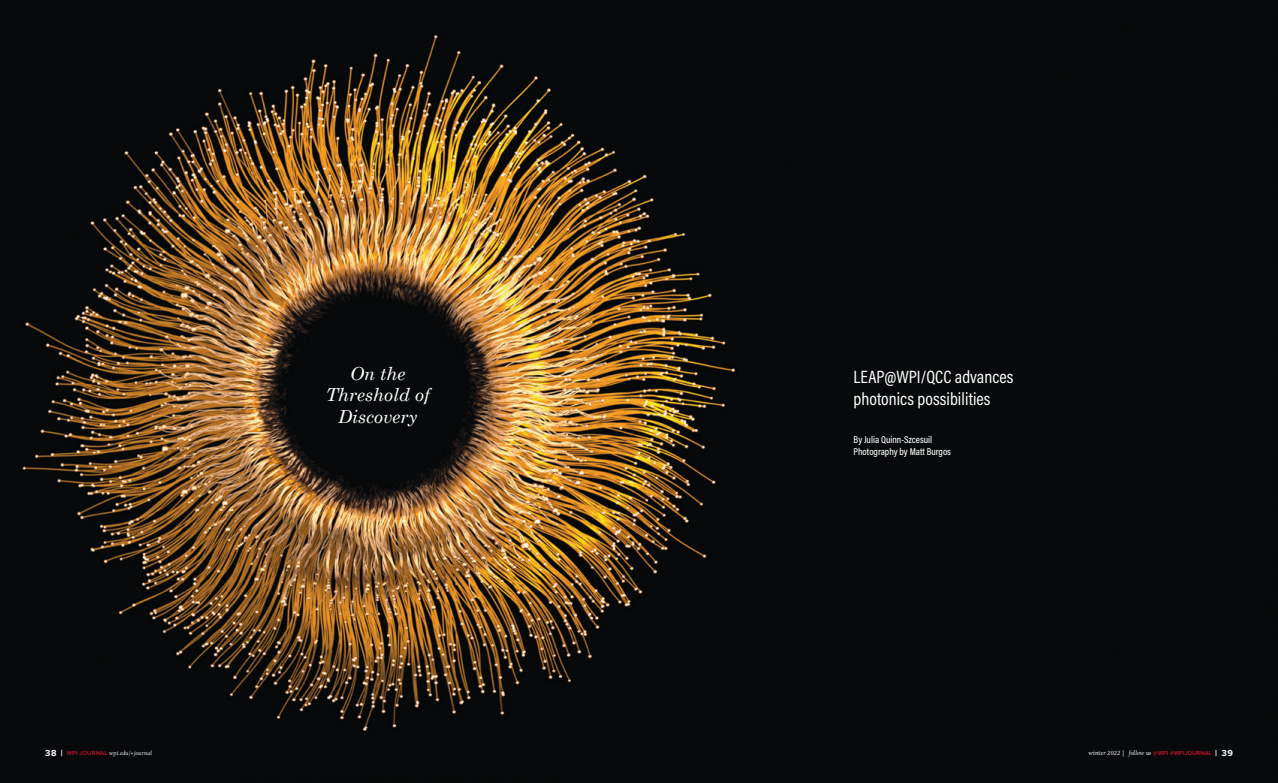
<style>
.page{position:relative;width:1278px;height:783px;background:#fff}
.page>*{position:absolute;margin:0;border:0;box-sizing:border-box;transform-origin:0 0}
.t1{font:18px/21.6px "Acumin Variable Concept";color:#fff}
.t2{font:italic 18px/21.6px "Century Schoolbook";color:#fff;text-align:center}
.t3{font:10px/12px "Acumin Variable Concept";color:#fff}
.t4{font:italic 6px "Hollander Com";letter-spacing:.005em;color:#fff}
.t5{font:italic 5.5px "Hollander Com";letter-spacing:.03em;color:#fff}
.s1{font-family:"Proxima Nova";font-weight:700;font-style:normal;font-size:9px}
.s2{font-family:"Proxima Nova";font-weight:700;font-style:normal;font-size:6px;color:#ae1229}
.s3{font-family:"Proxima Nova";font-weight:700;font-style:normal;color:#ae1229}
</style>
<div class="page">
<img style="left:0;top:0;width:1278px;height:783px">
<p class="t2" style="left:326px;top:362px;width:106px">On the<br>Threshold of<br>Discovery</p>
<p class="t1" style="left:854px;top:365px;width:161px">LEAP@WPI/QCC advances photonics possibilities</p>
<p class="t3" style="left:854px;top:433px;width:99px">By Julia Quinn-Szcesuil<br>Photography by Matt Burgos</p>
<p class="t5" style="left:45px;top:750px;width:109px"><span class="s1">38 |</span> <span class="s2">WPI JOURNAL</span> wpi.edu/+journal</p>
<p class="t4" style="left:1088px;top:749px;width:146px">winter 2022 | follow us <span class="s3">@WPI #WPIJOURNAL</span> <span class="s1">| 39</span></p>
</div>
